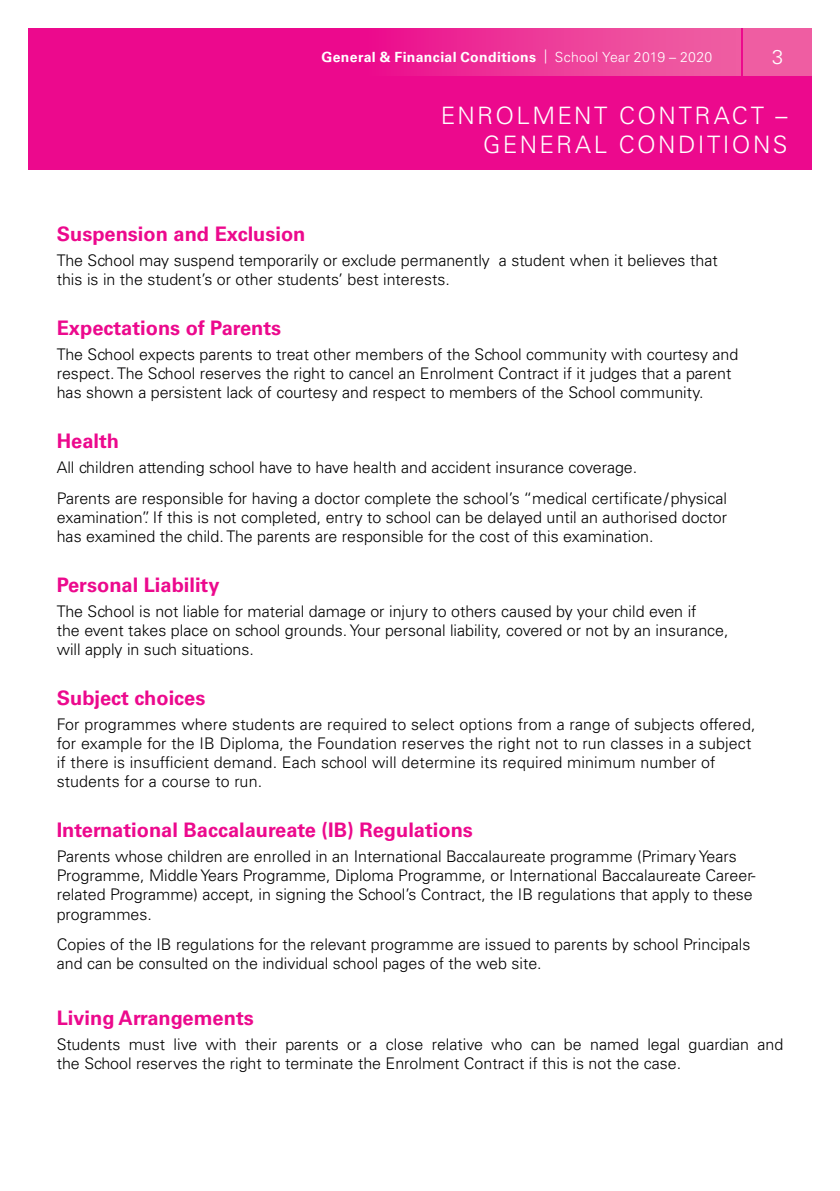
<style>
.page{position:relative;width:840px;height:1191px;background:#fff}
.page>*{position:absolute;margin:0;border:0;box-sizing:border-box;transform-origin:0 0}
.t1{font:300 24px/28.8px "Univers LT Std";letter-spacing:.1em;color:#fff;text-align:right}
.t2{font:700 20px "Univers LT Std";color:#ec098d}
.t3{font:300 20px "Univers LT Std";color:#fff}
.t4{font:300 16px/19.2px "Univers LT Std";color:#000}
.t5{font:700 14px "Univers LT Std";letter-spacing:.025em;color:#fff}
.s1{font-weight:300}
</style>
<div class="page">
<div style="left:28px;top:28px;width:783px;height:142px;background:#ec098d"></div>
<div style="left:743px;top:28px;width:68px;height:47px;background:#ef5da2"></div>
<div style="left:315px;top:28px;width:425px;height:47px;background:linear-gradient(to right,#ec038b,#ee65a4)"></div>
<p class="t5" style="left:321px;top:49px;width:392px">General &amp; Financial Conditions <span class="s1">| School Year 2019 – 2020</span></p>
<p class="t3" style="left:771px;top:45px;width:13px">3</p>
<h1 class="t1" style="left:440px;top:101px;width:348px">ENROLMENT CONTRACT –<br>GENERAL CONDITIONS</h1>
<p class="t2" style="left:57px;top:222px;width:250px">Suspension and Exclusion</p>
<p class="t4" style="left:57px;top:251px;width:662px">The School may suspend temporarily or exclude permanently a student when it believes that this is in the student’s or other students’ best interests.</p>
<p class="t2" style="left:57px;top:316px;width:226px">Expectations of Parents</p>
<p class="t4" style="left:57px;top:345px;width:682px">The School expects parents to treat other members of the School community with courtesy and respect. The School reserves the right to cancel an Enrolment Contract if it judges that a parent has shown a persistent lack of courtesy and respect to members of the School community.</p>
<p class="t2" style="left:57px;top:429px;width:64px">Health</p>
<p class="t4" style="left:57px;top:452px;width:671px;line-height:30.6px">All children attending school have to have health and accident insurance coverage.<br>Parents are responsible for having a doctor complete the school’s “medical certificate/physical</p>
<p class="t4" style="left:57px;top:507px;width:671px">examination”. If this is not completed, entry to school can be delayed until an authorised doctor has examined the child. The parents are responsible for the cost of this examination.</p>
<p class="t2" style="left:57px;top:573px;width:164px">Personal Liability</p>
<p class="t4" style="left:57px;top:601px;width:673px">The School is not liable for material damage or injury to others caused by your child even if<br>the event takes place on school grounds. Your personal liability, covered or not by an insurance, will apply in such situations.</p>
<p class="t2" style="left:57px;top:686px;width:150px">Subject choices</p>
<p class="t4" style="left:57px;top:714px;width:700px">For programmes where students are required to select options from a range of subjects offered, for example for the IB Diploma, the Foundation reserves the right not to run classes in a subject if there is insufficient demand. Each school will determine its required minimum number of students for a course to run.</p>
<p class="t2" style="left:57px;top:818px;width:417px">International Baccalaureate (IB) Regulations</p>
<p class="t4" style="left:57px;top:846px;width:700px">Parents whose children are enrolled in an International Baccalaureate programme (Primary Years Programme, Middle Years Programme, Diploma Programme, or International Baccalaureate Career&shy;related Programme) accept, in signing the School’s Contract, the IB regulations that apply to these programmes.</p>
<p class="t4" style="left:57px;top:935px;width:694px">Copies of the IB regulations for the relevant programme are issued to parents by school Principals and can be consulted on the individual school pages of the web site.</p>
<p class="t2" style="left:57px;top:1006px;width:198px">Living Arrangements</p>
<p class="t4" style="left:57px;top:1034px;width:727px">Students must live with their parents or a close relative who can be named legal guardian and the School reserves the right to terminate the Enrolment Contract if this is not the case.</p>
</div>
